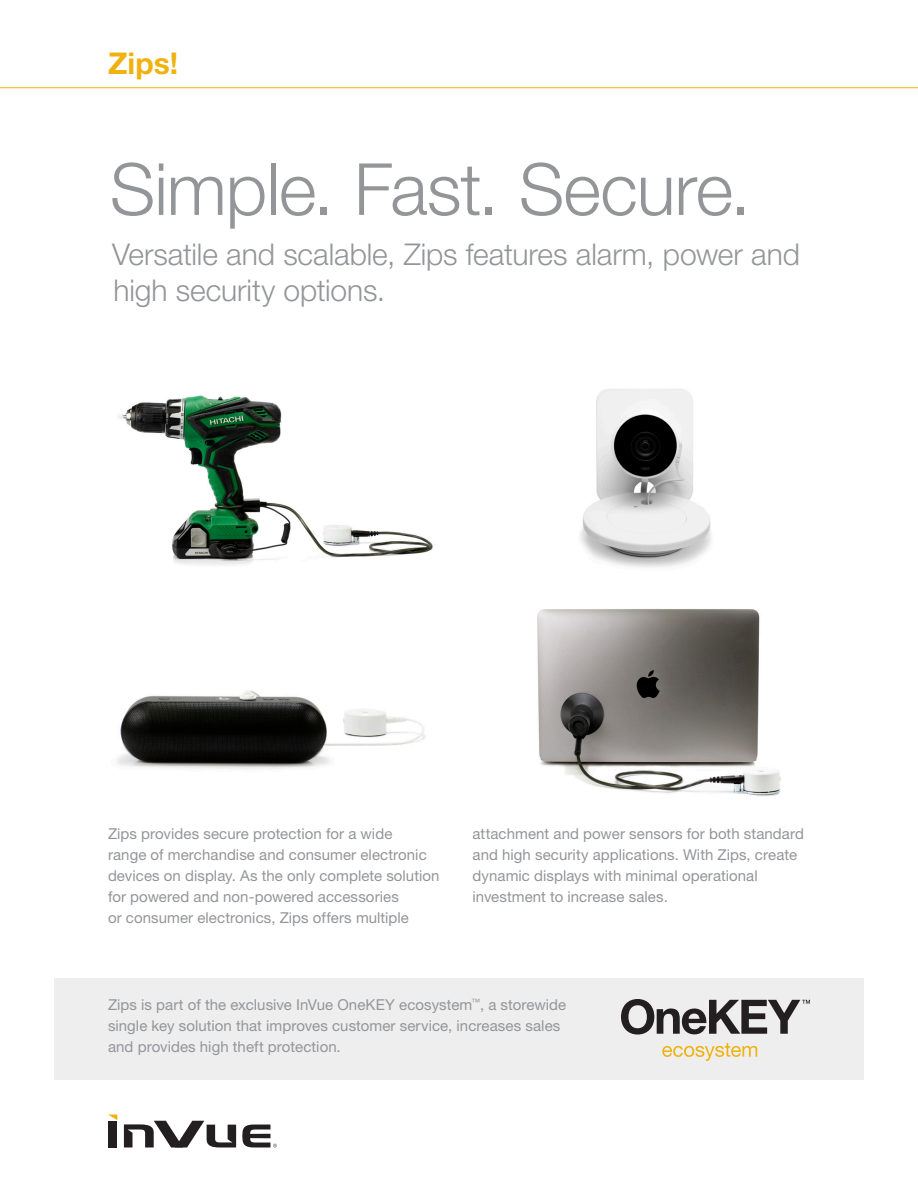
<style>
.page{position:relative;width:918px;height:1188px;background:#fff}
.page>*{position:absolute;margin:0;border:0;box-sizing:border-box;transform-origin:0 0}
.t1{font:300 72px "Helvetica Neue LT Std";letter-spacing:-.01em;color:#939598}
.t2{font:300 30px/36px "Helvetica Neue LT Std";letter-spacing:-.005em;color:#939598}
.t3{font:700 30px "Helvetica Neue LT Std";color:#efb211}
.t4{font:15px/21px "Helvetica Neue LT Std";letter-spacing:.005em;color:#939598}
</style>
<div class="page">
<div style="left:109px;top:1121px;width:8px;height:26px;background:#231f20"></div>
<svg style="left:124px;top:1121px;width:112px;height:26px"></svg>
<svg style="left:109px;top:1115px;width:8px;height:5px"></svg>
<svg style="left:242px;top:1125px;width:35px;height:23px"></svg>
<hr style="left:0;top:87px;width:918px;height:1px;background:#efb211">
<div style="left:54px;top:979px;width:810px;height:101px;background:#eeeeef"></div>
<svg style="left:621px;top:999px;width:189px;height:36px"></svg>
<svg style="left:662px;top:1043px;width:95px;height:18px"></svg>
<img style="left:118px;top:395px;width:315px;height:170px">
<img style="left:117px;top:690px;width:309px;height:79px">
<img style="left:537px;top:609px;width:244px;height:187px">
<img style="left:580px;top:389px;width:132px;height:179px">
<h2 class="t3" style="left:108px;top:45px;width:72px">Zips!</h2>
<p class="t1" style="left:110px;top:145px;width:642px">Simple. Fast. Secure.</p>
<p class="t2" style="left:112px;top:235px;width:689px">Versatile and scalable, Zips features alarm, power and high security options.</p>
<p class="t4" style="left:108px;top:823px;width:333px">Zips provides secure protection for a wide<br>range of merchandise and consumer electronic devices on display. As the only complete solution for powered and non-powered accessories<br>or consumer electronics, Zips offers multiple</p>
<p class="t4" style="left:472px;top:823px;width:333px">attachment and power sensors for both standard and high security applications. With Zips, create dynamic displays with minimal operational investment to increase sales.</p>
<p class="t4" style="left:108px;top:994px;width:460px">Zips is part of the exclusive InVue OneKEY ecosystem<sup>™</sup>, a storewide single key solution that improves customer service, increases sales and provides high theft protection.</p>
</div>
